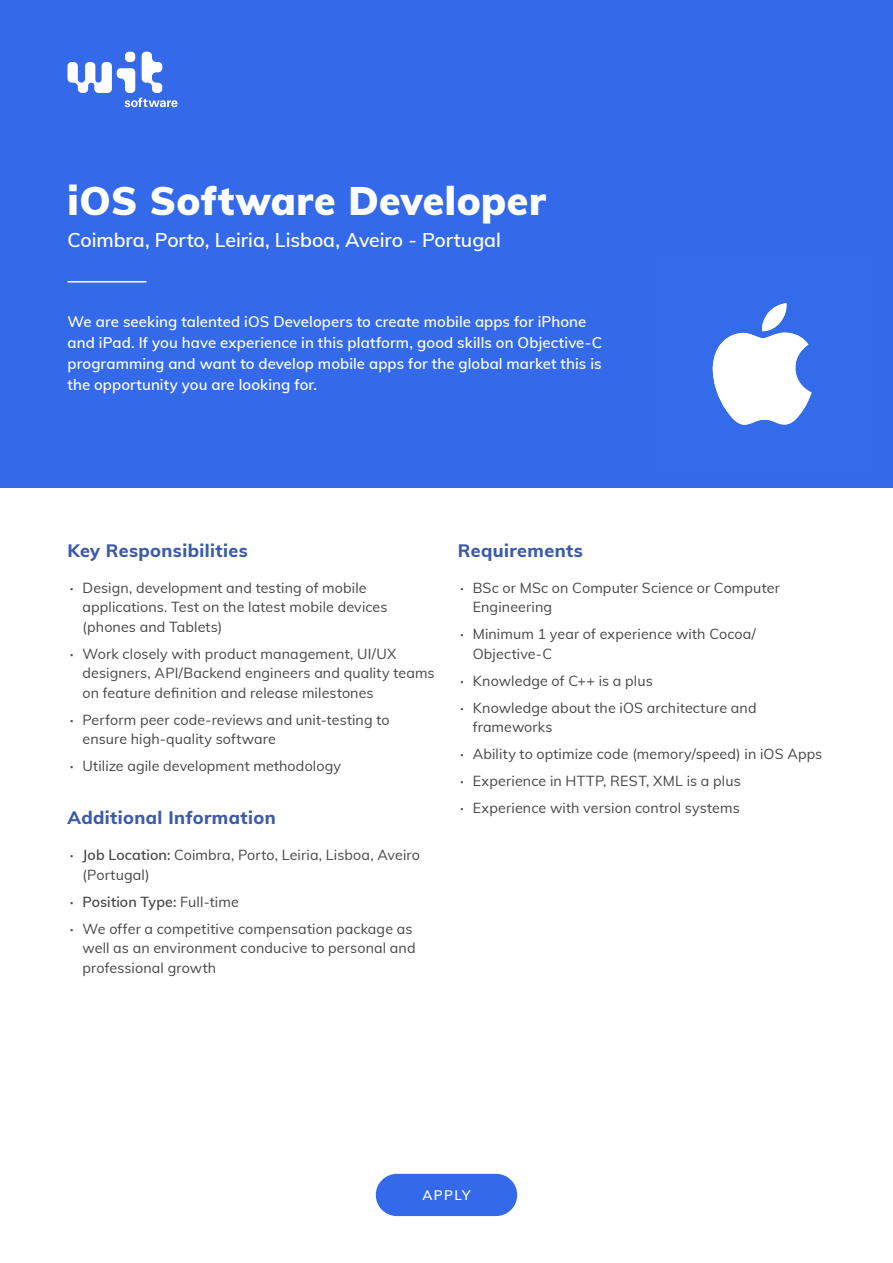
<style>
.page{position:relative;width:893px;height:1263px;background:#fff}
.page>*{position:absolute;margin:0;border:0;box-sizing:border-box;transform-origin:0 0}
.t1{font:900 39px "Muli";letter-spacing:.015em;color:#fff}
.t2{font:600 19.5px "Muli";letter-spacing:-.005em;color:#fff}
.t3{font:800 18px "Muli";letter-spacing:.02em;color:#3d5ba9}
.t4{font:600 15px/21px "Muli";letter-spacing:.005em;color:#fff}
.t5{font:14.25px/19.5px "Muli";letter-spacing:.01em;color:#454545}
.t6{font:600 13.5px "Muli";letter-spacing:.1em;color:#fff}
.s1{font-weight:700}
.s2{font-weight:600}
</style>
<div class="page">
<div style="left:376px;top:1174px;width:141px;height:42px;background:#346aea;border-radius:21px"></div>
<div style="left:0;top:0;width:893px;height:488px;background:#346aea"></div>
<svg style="left:68px;top:52px;width:110px;height:55px"></svg>
<hr style="left:68px;top:281px;width:78px;height:2px;background:#fff">
<svg style="left:712px;top:303px;width:100px;height:122px"></svg>
<h1 class="t1" style="left:68px;top:172px;width:480px">iOS Software Developer</h1>
<h2 class="t2" style="left:68px;top:226px;width:435px">Coimbra, Porto, Leiria, Lisboa, Aveiro - Portugal</h2>
<p class="t4" style="left:68px;top:311px;width:536px">We are seeking talented iOS Developers to create mobile apps for iPhone and iPad. If you have experience in this platform, good skills on Objective-C programming and want to develop mobile apps for the global market this is the opportunity you are looking for.</p>
<p class="t3" style="left:68px;top:537px;width:182px">Key Responsibilities</p>
<p class="t5" style="left:83px;top:577px;width:307px;text-indent:-15px"><span class="s1">∙</span> Design, development and testing of mobile applications. Test on the latest mobile devices (phones and Tablets)</p>
<p class="t5" style="left:83px;top:643px;width:354px;text-indent:-15px"><span class="s1">∙</span> Work closely with product management, UI/UX designers, API/Backend engineers and quality teams on feature definition and release milestones</p>
<p class="t5" style="left:83px;top:709px;width:308px;text-indent:-15px"><span class="s1">∙</span> Perform peer code-reviews and unit-testing to ensure high-quality software</p>
<p class="t5" style="left:67px;top:756px;width:275px"><span class="s1">∙</span> Utilize agile development methodology</p>
<p class="t3" style="left:68px;top:805px;width:210px">Additional Information</p>
<p class="t5" style="left:83px;top:845px;width:339px;text-indent:-15px"><span class="s1">∙</span> <span class="s2">Job Location:</span> Coimbra, Porto, Leiria, Lisboa, Aveiro (Portugal)</p>
<p class="t5" style="left:67px;top:887px;width:346px;line-height:27px"><span class="s1">∙</span> <span class="s2">Position Type:</span> Full-time<br><span class="s1">∙</span> We offer a competitive compensation package as</p>
<p class="t5" style="left:83px;top:938px;width:335px">well as an environment conducive to personal and professional growth</p>
<p class="t3" style="left:458px;top:537px;width:127px">Requirements</p>
<p class="t5" style="left:473px;top:577px;width:309px;text-indent:-15px"><span class="s1">∙</span> BSc or MSc on Computer Science or Computer<br>Engineering</p>
<p class="t5" style="left:473px;top:624px;width:285px;text-indent:-15px"><span class="s1">∙</span> Minimum 1 year of experience with Cocoa/<br>Objective-C</p>
<p class="t5" style="left:458px;top:666px;width:300px;line-height:27px"><span class="s1">∙</span> Knowledge of C++ is a plus<br><span class="s1">∙</span> Knowledge about the iOS architecture and</p>
<p class="t5" style="left:458px;top:713px;width:366px;line-height:27px;text-indent:15px">frameworks<br><span class="s1">∙</span> Ability to optimize code (memory/speed) in iOS Apps <span class="s1">∙</span> Experience in HTTP, REST, XML is a plus<br><span class="s1">∙</span> Experience with version control systems</p>
<p class="t6" style="left:422px;top:1185px;width:50px">APPLY</p>
</div>
